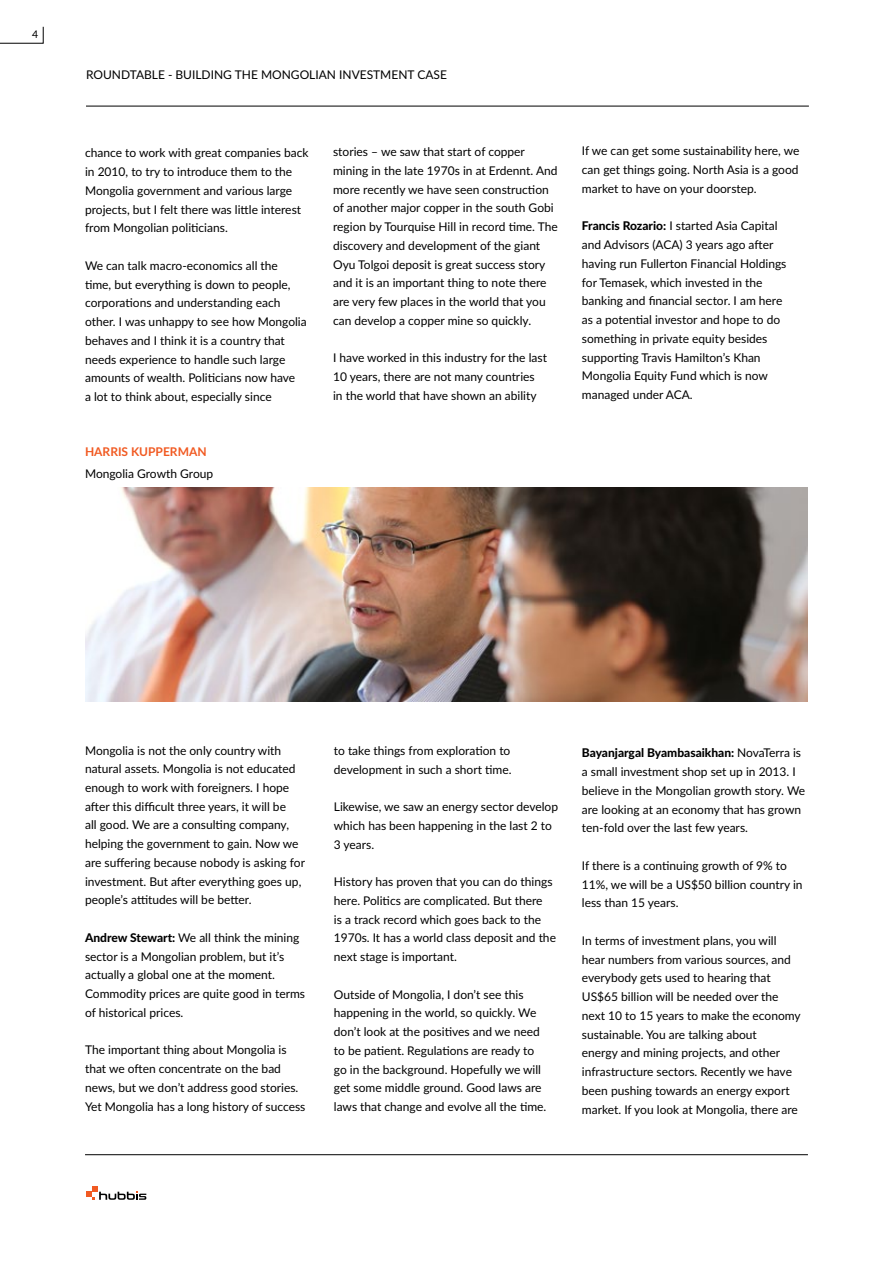
<style>
.page{position:relative;width:893px;height:1263px;background:#fff}
.page>*{position:absolute;margin:0;border:0;box-sizing:border-box;transform-origin:0 0}
.t1{font:12px/18.8px "Lato";color:#000}
.t2{font:700 12px "Lato";color:#f15a22}
.t3{font:10.5px "Lato";color:#000}
.s1{font-weight:800}
</style>
<div class="page">
<hr style="left:86px;top:106px;width:723px;height:1px;background:#000">
<svg style="left:86px;top:1186px;width:60px;height:14px"></svg>
<hr style="left:85px;top:1154px;width:723px;height:1px;background:#000">
<svg style="left:0;top:26px;width:44px;height:18px"></svg>
<img style="left:85px;top:488px;width:723px;height:213px">
<p class="t3" style="left:32px;top:26px;width:8px">4</p>
<p class="t1" style="left:86px;top:65px;width:362px">ROUNDTABLE - BUILDING THE MONGOLIAN INVESTMENT CASE</p>
<p class="t1" style="left:85px;top:143px;width:225px">chance to work with great companies back in 2010, to try to introduce them to the Mongolia government and various large projects, but I felt there was little interest from Mongolian politicians.</p>
<p class="t1" style="left:85px;top:256px;width:223px">We can talk macro-economics all the time, but everything is down to people, corporations and understanding each other. I was unhappy to see how Mongolia behaves and I think it is a country that needs experience to handle such large amounts of wealth. Politicians now have<br>a lot to think about, especially since</p>
<p class="t2" style="left:85px;top:443px;width:123px">HARRIS KUPPERMAN</p>
<p class="t1" style="left:85px;top:464px;width:130px">Mongolia Growth Group</p>
<p class="t1" style="left:333px;top:142px;width:226px">stories – we saw that start of copper mining in the late 1970s in at Erdennt. And more recently we have seen construction of another major copper in the south Gobi region by Tourquise Hill in record time. The discovery and development of the giant Oyu Tolgoi deposit is great success story and it is an important thing to note there are very few places in the world that you can develop a copper mine so quickly.</p>
<p class="t1" style="left:333px;top:348px;width:215px">I have worked in this industry for the last<br>10 years, there are not many countries in the world that have shown an ability</p>
<p class="t1" style="left:582px;top:141px;width:219px;text-align:justify">If we can get some sustainability here, we can get things going. North Asia is a good market to have on your doorstep.</p>
<p class="t1" style="left:582px;top:216px;width:206px"><span class="s1">Francis Rozario:</span> I started Asia Capital and Advisors (ACA) 3 years ago after having run Fullerton Financial Holdings for Temasek, which invested in the banking and financial sector. I am here as a potential investor and hope to do something in private equity besides supporting Travis Hamilton’s Khan Mongolia Equity Fund which is now managed under ACA.</p>
<p class="t1" style="left:85px;top:740px;width:221px">Mongolia is not the only country with natural assets. Mongolia is not educated enough to work with foreigners. I hope after this difficult three years, it will be<br>all good. We are a consulting company, helping the government to gain. Now we are suffering because nobody is asking for investment. But after everything goes up, people’s attitudes will be better.</p>
<p class="t1" style="left:85px;top:928px;width:222px"><span class="s1">Andrew Stewart:</span> We all think the mining sector is a Mongolian problem, but it’s actually a global one at the moment.<br>Commodity prices are quite good in terms of historical prices.</p>
<p class="t1" style="left:85px;top:1040px;width:222px">The important thing about Mongolia is that we often concentrate on the bad news, but we don’t address good stories.<br>Yet Mongolia has a long history of success</p>
<p class="t1" style="left:334px;top:740px;width:179px">to take things from exploration to development in such a short time.</p>
<p class="t1" style="left:334px;top:797px;width:226px">Likewise, we saw an energy sector develop which has been happening in the last 2 to<br>3 years.</p>
<p class="t1" style="left:334px;top:872px;width:224px">History has proven that you can do things here. Politics are complicated. But there<br>is a track record which goes back to the 1970s. It has a world class deposit and the next stage is important.</p>
<p class="t1" style="left:334px;top:984px;width:214px">Outside of Mongolia, I don’t see this happening in the world, so quickly. We don’t look at the positives and we need to be patient. Regulations are ready to go in the background. Hopefully we will get some middle ground. Good laws are laws that change and evolve all the time.</p>
<p class="t1" style="left:582px;top:743px;width:225px"><span class="s1">Bayanjargal Byambasaikhan:</span> NovaTerra is a small investment shop set up in 2013. I believe in the Mongolian growth story. We are looking at an economy that has grown ten-fold over the last few years.</p>
<p class="t1" style="left:582px;top:856px;width:222px">If there is a continuing growth of 9% to<br>11%, we will be a US$50 billion country in less than 15 years.</p>
<p class="t1" style="left:582px;top:931px;width:220px">In terms of investment plans, you will hear numbers from various sources, and everybody gets used to hearing that US$65 billion will be needed over the next 10 to 15 years to make the economy sustainable. You are talking about<br>energy and mining projects, and other infrastructure sectors. Recently we have been pushing towards an energy export market. If you look at Mongolia, there are</p>
</div>
